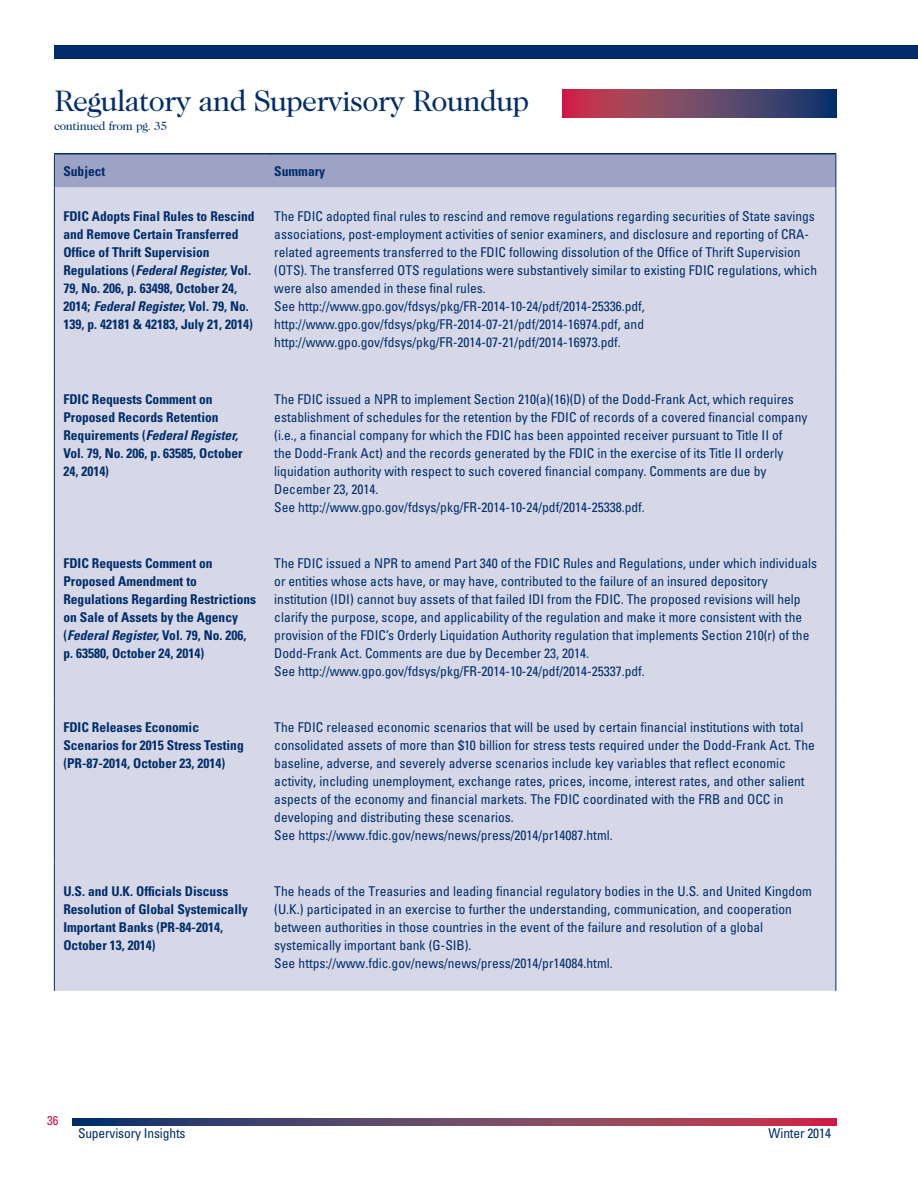
<style>
.page{position:relative;width:918px;height:1188px;background:#fff}
.page>*{position:absolute;margin:0;border:0;box-sizing:border-box;transform-origin:0 0}
.HeadA{font:30px "Caslon 224 Std";letter-spacing:-.025em;color:#002d6a}
.TableText_NoRule{font:condensed 13.5px/18px "Univers LT Std";color:#002d6a}
.t1{font:700 condensed 13.5px/18px "Univers LT Std";color:#002d6a}
.t2{font:condensed 12.75px "Univers LT Std";color:#d31245}
.t3{font:12px "Caslon 224 Std";letter-spacing:-.025em;color:#002d6a}
.s1{font-style:italic}
</style>
<div class="page">
<div style="left:54px;top:45px;width:864px;height:13px;background:#002d6a"></div>
<svg style="left:72px;top:1119px;width:765px;height:6px;background:#6e4162"></svg>
<div style="left:55px;top:154px;width:781px;height:34px;background:#9ca3c5"></div>
<div style="left:55px;top:188px;width:781px;height:803px;background:#d6d8e7"></div>
<hr style="left:54px;top:153px;width:211px;height:1px;background:#002d6a">
<hr style="left:265px;top:153px;width:571px;height:1px;background:#002d6a">
<hr style="left:54px;top:188px;width:1px;height:182px;background:#002d6a">
<hr style="left:836px;top:188px;width:1px;height:182px;background:#002d6a">
<hr style="left:54px;top:370px;width:1px;height:164px;background:#002d6a">
<hr style="left:836px;top:370px;width:1px;height:164px;background:#002d6a">
<hr style="left:54px;top:534px;width:1px;height:164px;background:#002d6a">
<hr style="left:836px;top:534px;width:1px;height:164px;background:#002d6a">
<hr style="left:54px;top:698px;width:1px;height:165px;background:#002d6a">
<hr style="left:836px;top:698px;width:1px;height:165px;background:#002d6a">
<hr style="left:54px;top:863px;width:1px;height:128px;background:#002d6a">
<hr style="left:836px;top:863px;width:1px;height:128px;background:#002d6a">
<hr style="left:54px;top:154px;width:1px;height:34px;background:#002d6a">
<hr style="left:836px;top:154px;width:1px;height:34px;background:#002d6a">
<svg style="left:562px;top:89px;width:275px;height:28px;background:#704062"></svg>
<p class="HeadA" style="left:54px;top:83px;width:477px">Regulatory and Supervisory Roundup</p>
<p class="t3" style="left:54px;top:119px;width:115px">continued from pg. 35</p>
<p class="t1" style="left:63px;top:162px;width:44px">Subject</p>
<p class="t1" style="left:274px;top:162px;width:52px">Summary</p>
<p class="t1" style="left:63px;top:207px;width:193px">FDIC Adopts Final Rules to Rescind and Remove Certain Transferred Office of Thrift Supervision Regulations (<span class="s1">Federal Register,</span> Vol.<br>79, No. 206, p. 63498, October 24, 2014; <span class="s1">Federal Register,</span> Vol. 79, No.<br>139, p. 42181 &amp; 42183, July 21, 2014)</p>
<p class="TableText_NoRule" style="left:274px;top:207px;width:544px">The FDIC adopted final rules to rescind and remove regulations regarding securities of State savings associations, post-employment activities of senior examiners, and disclosure and reporting of CRA&shy;related agreements transferred to the FDIC following dissolution of the Office of Thrift Supervision (OTS). The transferred OTS regulations were substantively similar to existing FDIC regulations, which were also amended in these final rules.<br>See http://www.gpo.gov/fdsys/pkg/FR-2014-10-24/pdf/2014-25336.pdf, http://www.gpo.gov/fdsys/pkg/FR-2014-07-21/pdf/2014-16974.pdf, and http://www.gpo.gov/fdsys/pkg/FR-2014-07-21/pdf/2014-16973.pdf.</p>
<p class="t1" style="left:63px;top:390px;width:181px">FDIC Requests Comment on<br>Proposed Records Retention<br>Requirements (<span class="s1">Federal Register,<br></span>Vol. 79, No. 206, p. 63585, October<br>24, 2014)</p>
<p class="TableText_NoRule" style="left:274px;top:390px;width:535px">The FDIC issued a NPR to implement Section 210(a)(16)(D) of the Dodd-Frank Act, which requires establishment of schedules for the retention by the FDIC of records of a covered financial company (i.e., a financial company for which the FDIC has been appointed receiver pursuant to Title II of<br>the Dodd-Frank Act) and the records generated by the FDIC in the exercise of its Title II orderly liquidation authority with respect to such covered financial company. Comments are due by December 23, 2014.</p>
<p class="TableText_NoRule" style="left:274px;top:498px;width:372px">See http://www.gpo.gov/fdsys/pkg/FR-2014-10-24/pdf/2014-25338.pdf.</p>
<p class="t1" style="left:63px;top:554px;width:194px">FDIC Requests Comment on<br>Proposed Amendment to<br>Regulations Regarding Restrictions on Sale of Assets by the Agency (<span class="s1">Federal Register,</span> Vol. 79, No. 206, p. 63580, October 24, 2014)</p>
<p class="TableText_NoRule" style="left:274px;top:554px;width:544px">The FDIC issued a NPR to amend Part 340 of the FDIC Rules and Regulations, under which individuals or entities whose acts have, or may have, contributed to the failure of an insured depository institution (IDI) cannot buy assets of that failed IDI from the FDIC. The proposed revisions will help clarify the purpose, scope, and applicability of the regulation and make it more consistent with the provision of the FDIC’s Orderly Liquidation Authority regulation that implements Section 210(r) of the Dodd-Frank Act. Comments are due by December 23, 2014.</p>
<p class="TableText_NoRule" style="left:274px;top:662px;width:372px">See http://www.gpo.gov/fdsys/pkg/FR-2014-10-24/pdf/2014-25337.pdf.</p>
<p class="t1" style="left:63px;top:718px;width:182px">FDIC Releases Economic<br>Scenarios for 2015 Stress Testing (PR-87-2014, October 23, 2014)</p>
<p class="TableText_NoRule" style="left:274px;top:718px;width:542px">The FDIC released economic scenarios that will be used by certain financial institutions with total consolidated assets of more than $10 billion for stress tests required under the Dodd-Frank Act. The baseline, adverse, and severely adverse scenarios include key variables that reflect economic activity, including unemployment, exchange rates, prices, income, interest rates, and other salient aspects of the economy and financial markets. The FDIC coordinated with the FRB and OCC in developing and distributing these scenarios.</p>
<p class="TableText_NoRule" style="left:274px;top:826px;width:340px">See https://www.fdic.gov/news/news/press/2014/pr14087.html.</p>
<p class="t1" style="left:63px;top:883px;width:186px">U.S. and U.K. Officials Discuss<br>Resolution of Global Systemically<br>Important Banks (PR-84-2014,<br>October 13, 2014)</p>
<p class="TableText_NoRule" style="left:274px;top:882px;width:539px">The heads of the Treasuries and leading financial regulatory bodies in the U.S. and United Kingdom (U.K.) participated in an exercise to further the understanding, communication, and cooperation between authorities in those countries in the event of the failure and resolution of a global systemically important bank (G-SIB).</p>
<p class="TableText_NoRule" style="left:274px;top:954px;width:340px">See https://www.fdic.gov/news/news/press/2014/pr14084.html.</p>
<p class="t2" style="left:47px;top:1113px;width:13px">36</p>
<p class="TableText_NoRule" style="left:78px;top:1124px;width:109px">Supervisory Insights</p>
<p class="TableText_NoRule" style="left:769px;top:1124px;width:64px">Winter 2014</p>
</div>
